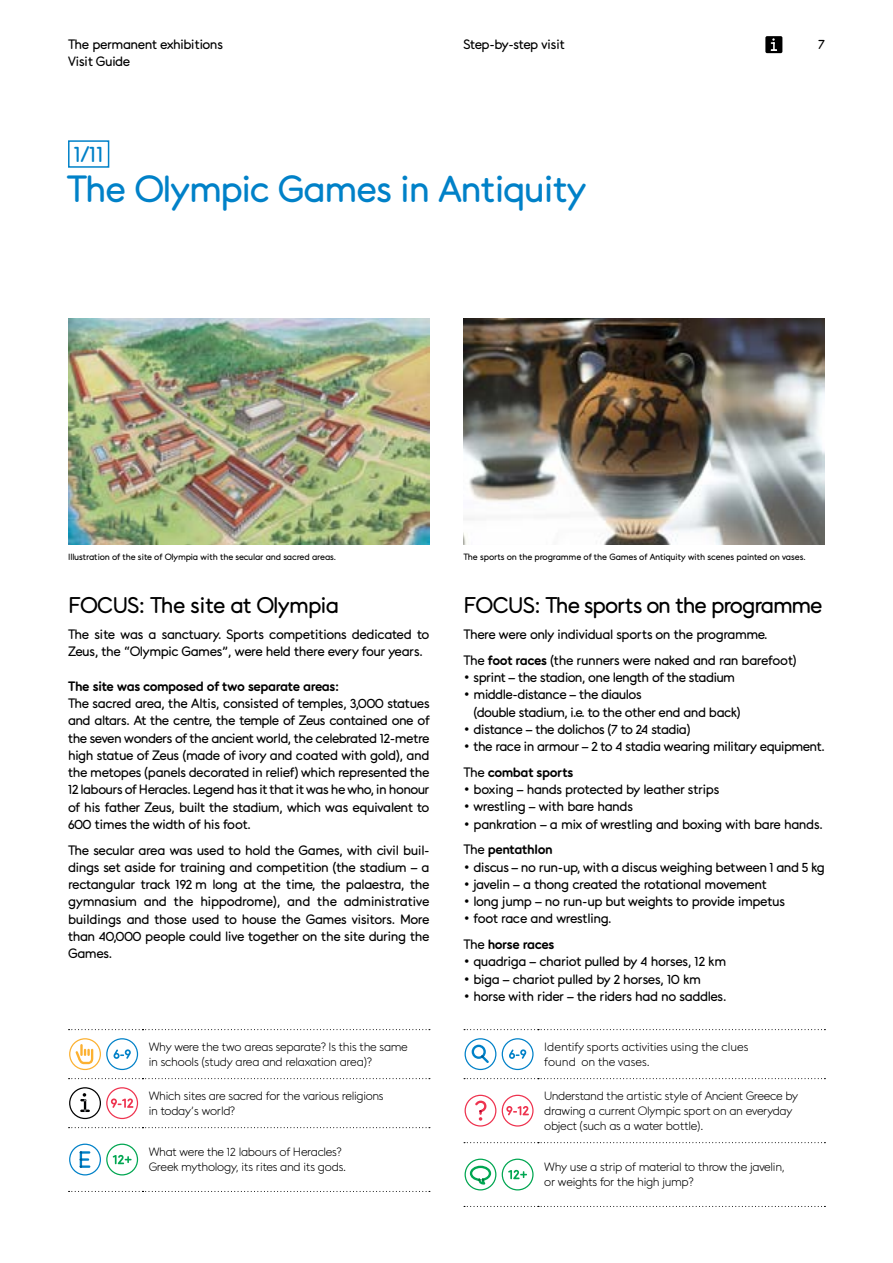
<style>
.page{position:relative;width:893px;height:1263px;background:#fff}
.page>*{position:absolute;margin:0;border:0;box-sizing:border-box;transform-origin:0 0}
.t1{font:37.5px "TOM";letter-spacing:-.025em;color:#0081c8}
.t2{font:22.5px "TOM";letter-spacing:-.03em;color:#000}
.t3{font:22.5px "TOM";color:#0081c8}
.t4{font:13.5px/17.2px "TOM";letter-spacing:-.025em;color:#000}
.t5{font:700 13.5px "TOM";letter-spacing:-.03em;color:#000}
.t6{font:300 12px/15px "TOM";letter-spacing:-.02em;color:#000}
.t7{font:300 12px/15px "TOM";color:#000}
.t8{font:9px "TOM";letter-spacing:-.01em;color:#000}
.s1{font-weight:700}
</style>
<div class="page">
<div style="left:765px;top:36px;width:17px;height:17px;background:#000;border-radius:2px"></div>
<svg style="left:771px;top:38px;width:6px;height:13px"></svg>
<img style="left:463px;top:319px;width:362px;height:225px">
<img style="left:68px;top:319px;width:361px;height:225px">
<svg style="left:464px;top:1029px;width:361px;height:1px"></svg>
<svg style="left:464px;top:1078px;width:361px;height:1px"></svg>
<svg style="left:464px;top:1142px;width:361px;height:1px"></svg>
<svg style="left:464px;top:1206px;width:361px;height:1px"></svg>
<svg style="left:465px;top:1038px;width:31px;height:32px"></svg>
<svg style="left:502px;top:1038px;width:32px;height:32px"></svg>
<svg style="left:465px;top:1095px;width:31px;height:31px"></svg>
<svg style="left:502px;top:1095px;width:32px;height:31px"></svg>
<svg style="left:465px;top:1158px;width:31px;height:32px"></svg>
<svg style="left:502px;top:1158px;width:32px;height:32px"></svg>
<svg style="left:69px;top:1029px;width:361px;height:1px"></svg>
<svg style="left:69px;top:1078px;width:361px;height:1px"></svg>
<svg style="left:69px;top:1127px;width:361px;height:1px"></svg>
<svg style="left:69px;top:1191px;width:361px;height:1px"></svg>
<svg style="left:69px;top:1038px;width:69px;height:32px"></svg>
<svg style="left:69px;top:1087px;width:69px;height:32px"></svg>
<svg style="left:69px;top:1143px;width:69px;height:32px"></svg>
<div style="left:68px;top:140px;width:41px;height:28px;border:2px solid #0081c8"></div>
<p class="t4" style="left:68px;top:35px;width:156px">The permanent exhibitions</p>
<p class="t4" style="left:463px;top:35px;width:103px">Step-by-step visit</p>
<p class="t4" style="left:818px;top:35px;width:8px">7</p>
<p class="t4" style="left:68px;top:52px;width:64px">Visit Guide</p>
<h2 class="t3" style="left:74px;top:139px;width:31px">1/11</h2>
<h1 class="t1" style="left:67px;top:164px;width:521px">The Olympic Games in Antiquity</h1>
<p class="t8" style="left:68px;top:551px;width:270px">Illustration of the site of Olympia with the secular and sacred areas.</p>
<p class="t8" style="left:463px;top:551px;width:344px">The sports on the programme of the Games of Antiquity with scenes painted on vases.</p>
<h2 class="t2" style="left:68px;top:590px;width:273px">FOCUS: The site at Olympia</h2>
<p class="t4" style="left:68px;top:625px;width:363px">The site was a sanctuary. Sports competitions dedicated to<br>Zeus, the “Olympic Games”, were held there every four years.</p>
<p class="t5" style="left:68px;top:677px;width:272px">The site was composed of two separate areas:</p>
<p class="t4" style="left:68px;top:694px;width:363px;text-align:justify">The sacred area, the Altis, consisted of temples, 3,000 statues and altars. At the centre, the temple of Zeus contained one of the seven wonders of the ancient world, the celebrated 12-metre high statue of Zeus (made of ivory and coated with gold), and the metopes (panels decorated in relief) which represented the 12 labours of Heracles. Legend has it that it was he who, in honour of his father Zeus, built the stadium, which was equivalent to 600 times the width of his foot.</p>
<p class="t4" style="left:68px;top:841px;width:363px;text-align:justify">The secular area was used to hold the Games, with civil buil&shy;dings set aside for training and competition (the stadium – a rectangular track 192 m long at the time, the palaestra, the gymnasium and the hippodrome), and the administrative buildings and those used to house the Games visitors. More than 40,000 people could live together on the site during the Games.</p>
<p class="t6" style="left:149px;top:1039px;width:261px">Why were the two areas separate? Is this the same in schools (study area and relaxation area)?</p>
<p class="t6" style="left:149px;top:1088px;width:236px">Which sites are sacred for the various religions in today’s world?</p>
<p class="t6" style="left:149px;top:1144px;width:199px">What were the 12 labours of Heracles?<br>Greek mythology, its rites and its gods.</p>
<h2 class="t2" style="left:463px;top:590px;width:360px">FOCUS: The sports on the programme</h2>
<p class="t4" style="left:463px;top:621px;width:335px;line-height:25.8px">There were only individual sports on the programme.<br>The <span class="s1">foot races</span> (the runners were naked and ran barefoot)</p>
<p class="t4" style="left:463px;top:668px;width:273px">• sprint – the stadion, one length of the stadium</p>
<p class="t4" style="left:473px;top:685px;width:269px;text-indent:-10px">• middle-distance – the diaulos<br>(double stadium, i.e. to the other end and back)</p>
<p class="t4" style="left:463px;top:720px;width:229px">• distance – the dolichos (7 to 24 stadia)</p>
<p class="t4" style="left:463px;top:733px;width:363px;line-height:25.8px">• the race in armour – 2 to 4 stadia wearing military equipment.<br>The <span class="s1">combat sports</span></p>
<p class="t4" style="left:463px;top:780px;width:257px">• boxing – hands protected by leather strips</p>
<p class="t4" style="left:463px;top:797px;width:171px">• wrestling – with bare hands</p>
<p class="t4" style="left:463px;top:810px;width:361px;line-height:25.8px">• pankration – a mix of wrestling and boxing with bare hands.<br>The <span class="s1">pentathlon</span></p>
<p class="t4" style="left:463px;top:858px;width:363px">• discus – no run-up, with a discus weighing between 1 and 5 kg</p>
<p class="t4" style="left:463px;top:875px;width:305px">• javelin – a thong created the rotational movement</p>
<p class="t4" style="left:463px;top:892px;width:323px">• long jump – no run-up but weights to provide impetus</p>
<p class="t4" style="left:463px;top:905px;width:149px;line-height:25.8px">• foot race and wrestling.<br>The <span class="s1">horse races</span></p>
<p class="t4" style="left:463px;top:952px;width:264px">• quadriga – chariot pulled by 4 horses, 12 km</p>
<p class="t4" style="left:463px;top:970px;width:239px">• biga – chariot pulled by 2 horses, 10 km</p>
<p class="t4" style="left:463px;top:987px;width:264px">• horse with rider – the riders had no saddles.</p>
<p class="t7" style="left:544px;top:1039px;width:206px">Identify sports activities using the clues found on the vases.</p>
<p class="t6" style="left:544px;top:1088px;width:255px">Understand the artistic style of Ancient Greece by drawing a current Olympic sport on an everyday object (such as a water bottle).</p>
<p class="t6" style="left:544px;top:1159px;width:242px">Why use a strip of material to throw the javelin, or weights for the high jump?</p>
</div>
